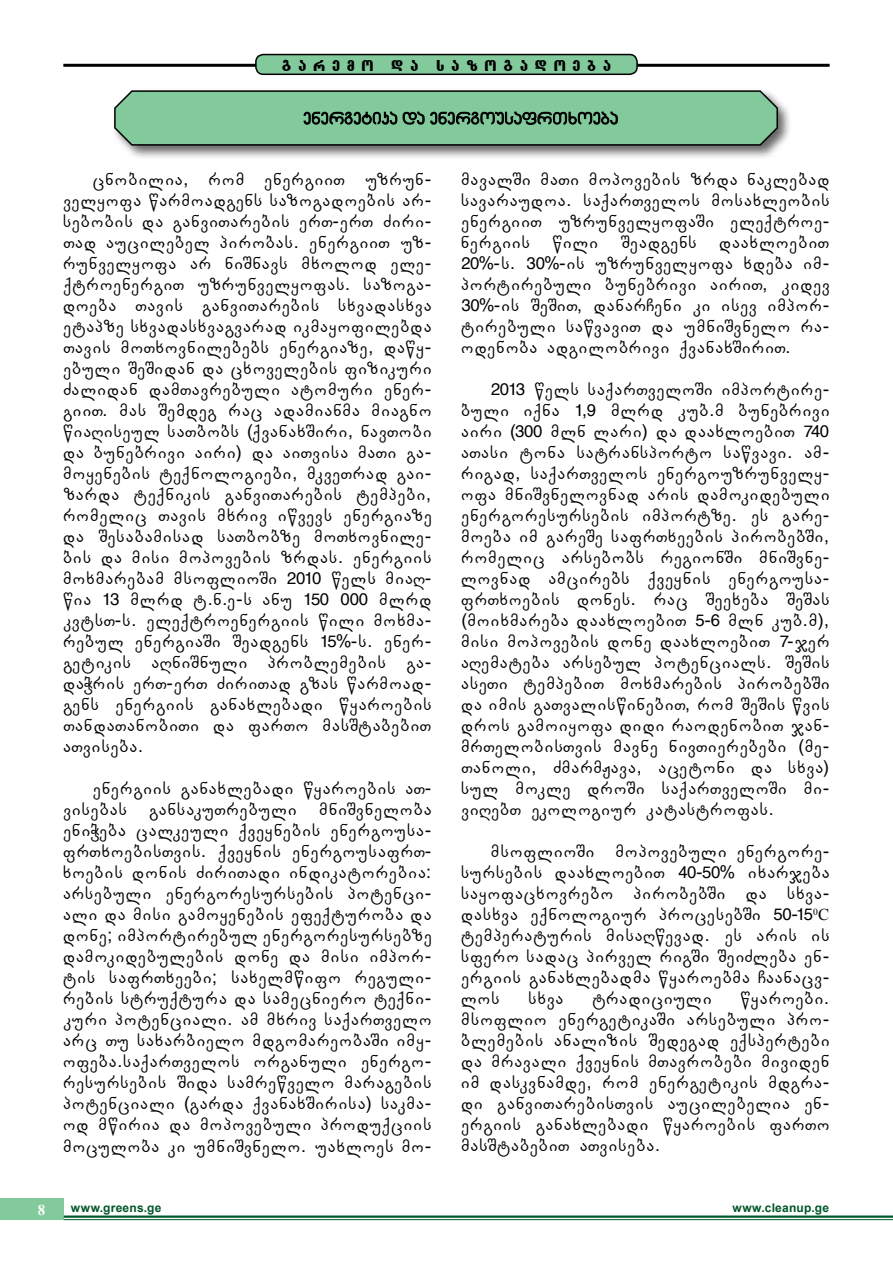
<style>
.page{position:relative;width:893px;height:1263px;background:#fff}
.page>*{position:absolute;margin:0;border:0;box-sizing:border-box;transform-origin:0 0}
.t1{font:18px "Geo Grotesk";letter-spacing:.4em;color:#000}
.t2{font:500 16.5px/21px "Parla";letter-spacing:.105em;color:#000;text-align:justify}
.t3{font:16.5px "Avaza Mtavruli";letter-spacing:.01em;color:#000}
.t4{font:500 16.5px "Parla";letter-spacing:.075em;color:#000}
.t5{font:500 16.5px "Parla";letter-spacing:.07em;color:#000}
.t6{font:700 15px "Times New Roman";color:#fff}
.t7{font:700 12px "Arial";letter-spacing:.02em;color:#005629}
.s1{font-family:"Times New Roman";font-weight:400}
</style>
<div class="page">
<div style="left:1px;top:1199px;width:63px;height:21px;background:#82ca9c"></div>
<hr style="left:64px;top:1215px;width:829px;height:3px;background:#005629">
<hr style="left:64px;top:1219px;width:829px;height:1px;background:#005629">
<hr style="left:63px;top:64px;width:767px;height:3px;background:#000">
<div style="left:256px;top:55px;width:381px;height:19px;background:#82ca9c;border-radius:8px"></div>
<div style="left:255px;top:54px;width:383px;height:21px;border:2px solid #000;border-radius:8px"></div>
<div style="left:112px;top:88px;width:681px;height:72px;background:#000;opacity:.6"></div>
<svg style="left:113px;top:89px;width:666px;height:57px;background:#7ab891"></svg>
<p class="t1" style="left:282px;top:57px;width:330px">GAREMO DA SAZOGADOEBA</p>
<p class="t3" style="left:303px;top:111px;width:316px">ENERGETIKA DA ENERGOUSAFRTXOEBA</p>
<p class="t2" style="left:63px;top:170px;width:369px;text-indent:30px">CNOBILIA, ROM ENERGIIT UZRUN-VELYOFA WARMOADGENS SAZOGADOEBIS AR-SEBOBIS DA GANVITAREBIS ERT-ERT ZIRI-TAD AUCILEBEL PIROBAS. ENERGIIT UZ-RUNVELYOFA AR NISNAVS MXOLOD ELE-QTROENERGIT UZRUNVELYOFAS. SAZOGA-DOEBA TAVIS GANVITAREBIS SXVADASXVA ETAPZE SXVADASXVAGVARAD IKMAYOFILEBDA TAVIS MOTXOVNILEBEBS ENERGIAZE, DAWY-EBULI SESIDAN DA CXOVELEBIS FIZIKURI ZALIDAN DAMTAVREBULI ATOMURI ENER-GIIT. MAS SEMDEG RAC ADAMIANMA MIAGNO WIARISEUL SATBOBS (QVANAXSIRI, NAVTOBI DA BUNEBRIVI AIRI) DA AITVISA MATI GA-MOYENEBIS TEQNOLOGIEBI, MKVETRAD GAI-ZARDA TEQNIKIS GANVITAREBIS TEMPEBI, ROMELIC TAVIS MXRIV IWVEVS ENERGIAZE DA SESABAMISAD SATBOBZE MOTXOVNILE-BIS DA MISI MOPOVEBIS ZRDAS. ENERGIIS MOXMAREBAM MSOFLIOSI 2010 WELS MIAR-WIA 13 MLRD T.N.E-S ANU 150 000 MLRD KVTST-S. ELEQTROENERGIIS WILI MOXMA-REBUL ENERGIASI SEADGENS 15%-S. ENER-GETIKIS</p>
<p class="t5" style="left:152px;top:653px;width:97px">ARNISNULI</p>
<p class="t2" style="left:268px;top:653px;width:119px">PROBLEMEBIS</p>
<p class="t2" style="left:63px;top:653px;width:369px;text-indent:343px">GA-DAWRIS ERT-ERT ZIRITAD GZAS WARMOAD-GENS ENERGIIS GANAXLEBADI WYAROEBIS TANDATANOBITI DA FARTO MASSTABEBIT ATVISEBA.</p>
<p class="t2" style="left:63px;top:779px;width:369px;text-indent:30px">ENERGIIS GANAXLEBADI WYAROEBIS AT-<br>VISEBAS</p>
<p class="t2" style="left:63px;top:800px;width:369px;text-indent:256px">MNISVNELOBA ENIWEBA CALKEULI QVEYNEBIS ENERGOUSA-FRTXOEBISTVIS. QVEYNIS ENERGOUSAFRT-XOEBIS DONIS ZIRITADI INDIKATOREBIA:<br>ARSEBULI ENERGORESURSEBIS POTENCI-ALI DA MISI GAMOYENEBIS EFEQTUROBA DA DONE; IMPORTIREBUL ENERGORESURSEBZE DAMOKIDEBULEBIS DONE DA MISI IMPOR-TIS SAFRTXEEBI; SAXELMWIFO REGULI-REBIS STRUQTURA DA SAMECNIERO TEQNI-KURI POTENCIALI. AM MXRIV SAQARTVELO ARC TU SAXARBIELO MDGOMAREOBASI IMY-OFEBA.SAQARTVELOS ORGANULI ENERGO-RESURSEBIS SIDA SAMREWVELO MARAGEBIS POTENCIALI (GARDA QVANAXSIRISA) SAKMA-OD MWIRIA DA MOPOVEBULI PRODUQCIIS MOCULOBA KI UMNISVNELO. UAXLOES MO-</p>
<p class="t4" style="left:149px;top:800px;width:148px">GANSAKUTREBULI</p>
<p class="t2" style="left:461px;top:170px;width:369px">MAVALSI MATI MOPOVEBIS ZRDA NAKLEBAD SAVARAUDOA. SAQARTVELOS MOSAXLEOBIS ENERGIIT UZRUNVELYOFASI ELEQTROE-NERGIIS</p>
<p class="t2" style="left:461px;top:233px;width:369px;text-indent:258px">DAAXLOEBIT 20%-S. 30%-IS UZRUNVELYOFA XDEBA IM-PORTIREBULI BUNEBRIVI AIRIT, KIDEV 30%-IS SESIT, DANARCENI KI ISEV IMPOR-TIREBULI SAWVAVIT DA UMNISVNELO RA-ODENOBA ADGILOBRIVI QVANAXSIRIT.</p>
<p class="t2" style="left:461px;top:380px;width:369px;text-indent:30px">2013 WELS SAQARTVELOSI IMPORTIRE-BULI IQNA 1,9 MLRD KUB.M BUNEBRIVI AIRI (300 MLN LARI) DA DAAXLOEBIT 740<br>ATASI TONA SATRANSPORTO SAWVAVI. AM-RIGAD, SAQARTVELOS ENERGOUZRUNVELY-OFA MNISVNELOVNAD ARIS DAMOKIDEBULI ENERGORESURSEBIS IMPORTZE. ES GARE-MOEBA IM GARESE SAFRTXEEBIS PIROBEBSI, ROMELIC ARSEBOBS REGIONSI MNISVNE-LOVNAD AMCIREBS QVEYNIS ENERGOUSA-FRTXOEBIS DONES. RAC SEEXEBA SESAS (MOIXMAREBA DAAXLOEBIT 5-6 MLN KUB.M), MISI MOPOVEBIS DONE DAAXLOEBIT 7-JER AREMATEBA ARSEBUL POTENCIALS. SESIS ASETI TEMPEBIT MOXMAREBIS PIROBEBSI DA IMIS GATVALISWINEBIT, ROM SESIS WVIS DROS GAMOIYOFA DIDI RAODENOBIT JAN-MRTELOBISTVIS MAVNE NIVTIEREBEBI (ME-TANOLI, ZMARMJAVA, ACETONI DA SXVA)<br>SUL MOKLE DROSI SAQARTVELOSI MI-VIREBT EKOLOGIUR KATASTROFAS.</p>
<p class="t2" style="left:491px;top:842px;width:104px">MSOFLIOSI</p>
<p class="t2" style="left:553px;top:233px;width:47px">WILI</p>
<p class="t2" style="left:621px;top:233px;width:77px">SEADGENS</p>
<p class="t2" style="left:461px;top:842px;width:369px;text-indent:154px">MOPOVEBULI ENERGORE-SURSEBIS DAAXLOEBIT 40-50% IXARJEBA SAYOFACXOVREBO</p>
<p class="t2" style="left:634px;top:884px;width:93px">PIROBEBSI</p>
<p class="t2" style="left:746px;top:884px;width:22px">DA</p>
<p class="t2" style="left:461px;top:884px;width:369px;text-indent:326px">SXVA-DASXVA EQNOLOGIUR PROCESEBSI 50-15<sup>0</sup><span class="s1">C </span>TEMPERATURIS MISARWEVAD. ES ARIS IS SFERO SADAC PIRVEL RIGSI SEIZLEBA EN-ERGIIS GANAXLEBADMA WYAROEBMA CAANACV-LOS</p>
<p class="t2" style="left:461px;top:989px;width:369px;text-indent:279px">WYAROEBI.<br>MSOFLIO ENERGETIKASI ARSEBULI PRO-BLEMEBIS ANALIZIS SEDEGAD EQSPERTEBI DA MRAVALI QVEYNIS MTAVROBEBI MIVIDEN IM DASKVNAMDE, ROM ENERGETIKIS MDGRA-DI GANVITAREBISTVIS AUCILEBELIA EN-ERGIIS GANAXLEBADI WYAROEBIS FARTO MASSTABEBIT ATVISEBA.</p>
<p class="t2" style="left:529px;top:989px;width:36px">SXVA</p>
<p class="t2" style="left:593px;top:989px;width:120px">TRADICIULI</p>
<p class="t6" style="left:38px;top:1199px;width:9px">8</p>
<p class="t7" style="left:71px;top:1200px;width:92px">www.greens.ge</p>
<p class="t7" style="left:732px;top:1200px;width:98px">www.cleanup.ge</p>
</div>
